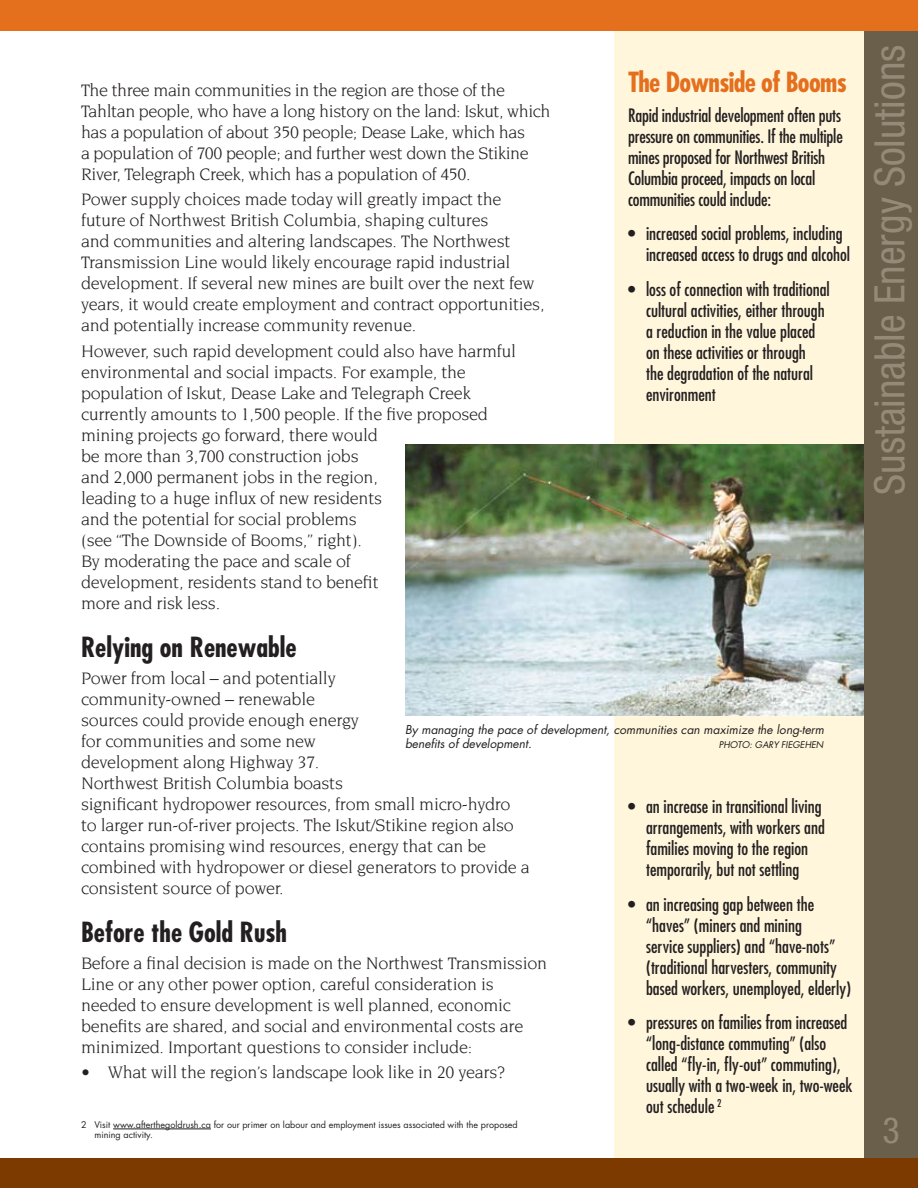
<style>
.page{position:relative;width:918px;height:1188px;background:#fff}
.page>*{position:absolute;margin:0;border:0;box-sizing:border-box;transform-origin:0 0}
.t1{font:condensed 42px "Helvetica Neue";color:#948a78}
.Main_Text{font:700 condensed 27px "Futura";color:#231f20}
.Subhead{font:700 condensed 27px "Futura";letter-spacing:-.025em;color:#e4701e}
.Main_Text-2{font:18px/21px "Novarese";letter-spacing:-.015em;color:#231f20}
.Sidebar{font:condensed 18px/21px "Futura";color:#231f20}
.Subhead-2{font:condensed 18px/21px "Futura";color:#231f20}
.t2{font:italic 12px/13.5px "Futura";color:#231f20}
.Footnote_Text{font:9px/10.5px "Futura";color:#231f20}
.t3{font:italic 9px "Futura";color:#1a1818}
</style>
<div class="page">
<div style="left:614px;top:27px;width:252px;height:1132px;background:#fff6dc"></div>
<img style="left:405px;top:444px;width:460px;height:272px">
<hr style="left:113px;top:1129px;width:98px;height:1px;background:#231f20">
<div style="left:865px;top:27px;width:53px;height:1160px;background:#6a5f4a"></div>
<div style="left:0;top:0;width:918px;height:31px;background:#e4701e"></div>
<div style="left:0;top:1158px;width:918px;height:30px;background:#7c3a00"></div>
<p class="Subhead" style="left:628px;top:65px;width:220px">The Downside of Booms</p>
<p class="Sidebar" style="left:628px;top:104px;width:216px">Rapid industrial development often puts pressure on communities. If the multiple mines proposed for Northwest British Columbia proceed, impacts on local communities could include:</p>
<p class="Sidebar" style="left:646px;top:223px;width:206px;text-indent:-18px">• increased social problems, including increased access to drugs and alcohol</p>
<p class="Sidebar" style="left:646px;top:278px;width:185px;text-indent:-18px">• loss of connection with traditional cultural activities, either through a reduction in the value placed on these activities or through<br>the degradation of the natural environment</p>
<p class="Main_Text-2" style="left:81px;top:79px;width:471px">The three main communities in the region are those of the Tahltan people, who have a long history on the land: Iskut, which has a population of about 350 people; Dease Lake, which has<br>a population of 700 people; and further west down the Stikine River, Telegraph Creek, which has a population of 450.</p>
<p class="Main_Text-2" style="left:81px;top:189px;width:465px">Power supply choices made today will greatly impact the future of Northwest British Columbia, shaping cultures<br>and communities and altering landscapes. The Northwest Transmission Line would likely encourage rapid industrial development. If several new mines are built over the next few years, it would create employment and contract opportunities, and potentially increase community revenue.</p>
<p class="Main_Text-2" style="left:81px;top:340px;width:437px">However, such rapid development could also have harmful environmental and social impacts. For example, the population of Iskut, Dease Lake and Telegraph Creek currently amounts to 1,500 people. If the five proposed mining projects go forward, there would<br>be more than 3,700 construction jobs<br>and 2,000 permanent jobs in the region,<br>leading to a huge influx of new residents<br>and the potential for social problems<br>(see “The Downside of Booms,” right).<br>By moderating the pace and scale of<br>development, residents stand to benefit<br>more and risk less.</p>
<p class="Main_Text" style="left:81px;top:629px;width:217px">Relying on Renewable</p>
<p class="Main_Text-2" style="left:81px;top:667px;width:450px">Power from local – and potentially<br>community-owned – renewable<br>sources could provide enough energy<br>for communities and some new<br>development along Highway 37.<br>Northwest British Columbia boasts<br>significant hydropower resources, from small micro-hydro to larger run-of-river projects. The Iskut/Stikine region also contains promising wind resources, energy that can be combined with hydropower or diesel generators to provide a consistent source of power.</p>
<p class="Main_Text" style="left:81px;top:914px;width:208px">Before the Gold Rush</p>
<p class="Main_Text-2" style="left:81px;top:952px;width:468px">Before a final decision is made on the Northwest Transmission Line or any other power option, careful consideration is needed to ensure development is well planned, economic benefits are shared, and social and environmental costs are minimized. Important questions to consider include:</p>
<p class="Main_Text-2" style="left:81px;top:1062px;width:426px">• What will the region’s landscape look like in 20 years?</p>
<p class="t2" style="left:405px;top:723px;width:421px">By managing the pace of development, communities can maximize the long-term benefits of development.</p>
<p class="t3" style="left:719px;top:738px;width:106px">PHOTO: GARY FIEGEHEN</p>
<p class="Sidebar" style="left:646px;top:796px;width:180px;text-indent:-18px">• an increase in transitional living arrangements, with workers and families moving to the region temporarily, but not settling</p>
<p class="Sidebar" style="left:646px;top:893px;width:207px;text-indent:-18px">• an increasing gap between the “haves” (miners and mining<br>service suppliers) and “have-nots” (traditional harvesters, community based workers, unemployed, elderly)</p>
<p class="Subhead-2" style="left:646px;top:1012px;width:208px;text-indent:-18px">• pressures on families from increased “long-distance commuting” (also called “fly-in, fly-out” commuting), usually with a two-week in, two-week out schedule <sup>2</sup></p>
<p class="Footnote_Text" style="left:94px;top:1119px;width:425px;text-indent:-14px">2 Visit www.afterthegoldrush.ca for our primer on labour and employment issues associated with the proposed mining activity.</p>
<p class="t1" style="left:865px;top:495px;width:451px;rotate:-90deg">Sustainable Energy Solutions</p>
</div>
